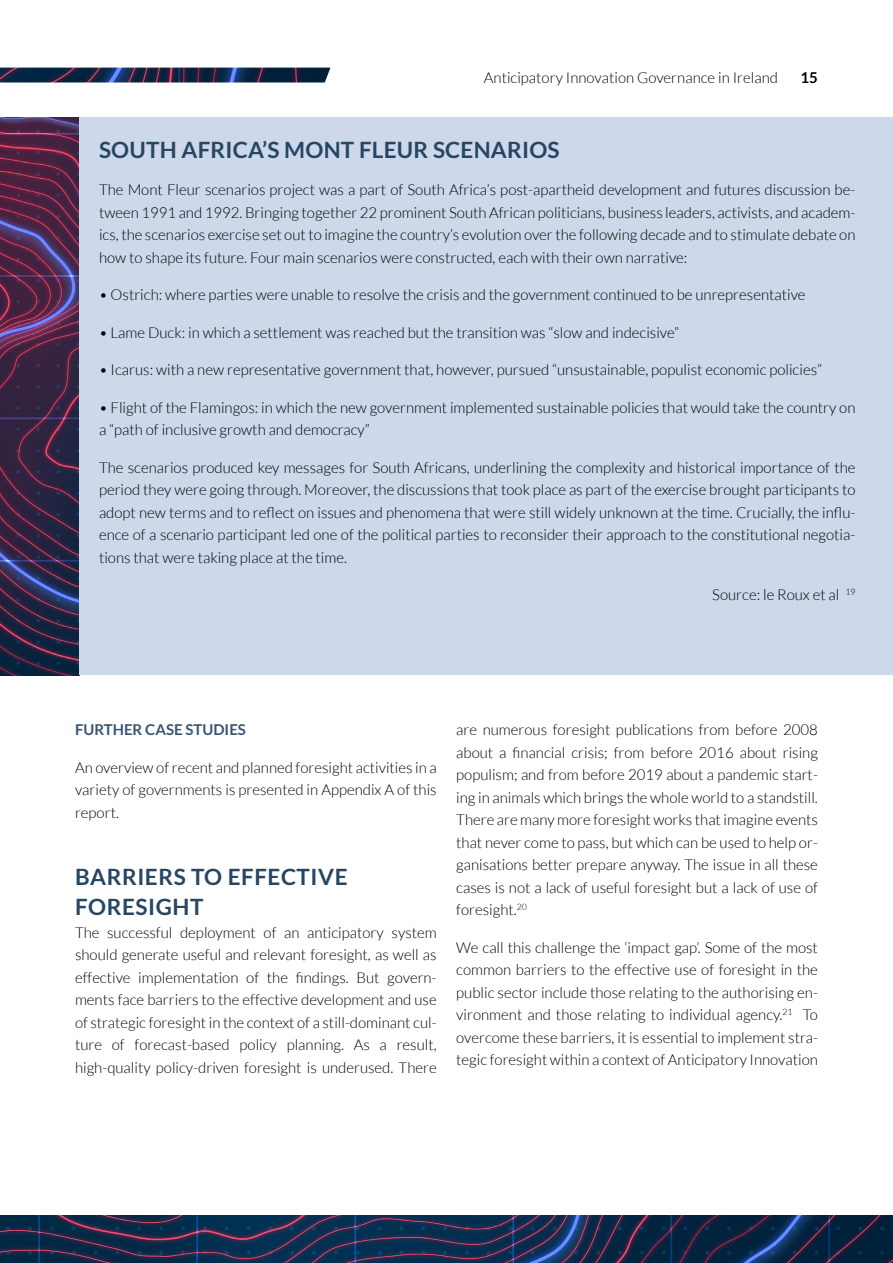
<style>
.page{position:relative;width:893px;height:1263px;background:#fff}
.page>*{position:absolute;margin:0;border:0;box-sizing:border-box;transform-origin:0 0}
.Secondary_Headline{font:700 22.5px "Lato";letter-spacing:.01em;color:#264663}
.Standard_Text{font:300 15px/22.5px "Lato";color:#000;text-align:justify}
.Standard_Text-2{font:700 15px "Lato";color:#3c5474}
.t1{font:700 15px "Lato";color:#000}
</style>
<div class="page">
<img style="left:0;top:1215px;width:893px;height:48px">
<img style="left:0;top:117px;width:80px;height:558px">
<div style="left:80px;top:117px;width:813px;height:558px;background:#cdd8eb"></div>
<img style="left:0;top:68px;width:330px;height:14px">
<p class="Standard_Text" style="left:484px;top:66px;width:296px">Anticipatory Innovation Governance in Ireland</p>
<p class="t1" style="left:801px;top:68px;width:19px">15</p>
<p class="Secondary_Headline" style="left:99px;top:136px;width:462px">SOUTH AFRICA’S MONT FLEUR SCENARIOS</p>
<p class="Standard_Text" style="left:99px;top:178px;width:758px">The Mont Fleur scenarios project was a part of South Africa’s post-apartheid development and futures discussion be&shy;tween 1991 and 1992. Bringing together 22 prominent South African politicians, business leaders, activists, and academ&shy;ics, the scenarios exercise set out to imagine the country’s evolution over the following decade and to stimulate debate on how to shape its future. Four main scenarios were constructed, each with their own narrative:</p>
<p class="Standard_Text" style="left:99px;top:283px;width:708px">• Ostrich: where parties were unable to resolve the crisis and the government continued to be unrepresentative</p>
<p class="Standard_Text" style="left:99px;top:321px;width:582px">• Lame Duck: in which a settlement was reached but the transition was “slow and indecisive”</p>
<p class="Standard_Text" style="left:99px;top:358px;width:725px">• Icarus: with a new representative government that, however, pursued “unsustainable, populist economic policies”</p>
<p class="Standard_Text" style="left:99px;top:396px;width:758px">• Flight of the Flamingos: in which the new government implemented sustainable policies that would take the country on a “path of inclusive growth and democracy”</p>
<p class="Standard_Text" style="left:99px;top:456px;width:758px">The scenarios produced key messages for South Africans, underlining the complexity and historical importance of the period they were going through. Moreover, the discussions that took place as part of the exercise brought participants to adopt new terms and to reflect on issues and phenomena that were still widely unknown at the time. Crucially, the influ&shy;ence of a scenario participant led one of the political parties to reconsider their approach to the constitutional negotia&shy;tions that were taking place at the time.</p>
<p class="Standard_Text" style="left:712px;top:583px;width:145px">Source: le Roux et al <sup>19</sup></p>
<p class="Standard_Text-2" style="left:75px;top:721px;width:172px">FURTHER CASE STUDIES</p>
<p class="Standard_Text" style="left:75px;top:756px;width:363px">An overview of recent and planned foresight activities in a variety of governments is presented in Appendix A of this report.</p>
<p class="Secondary_Headline" style="left:75px;top:864px;width:274px">BARRIERS TO EFFECTIVE</p>
<p class="Secondary_Headline" style="left:75px;top:894px;width:130px">FORESIGHT</p>
<p class="Standard_Text" style="left:75px;top:921px;width:363px">The successful deployment of an anticipatory system should generate useful and relevant foresight, as well as effective implementation of the findings. But govern&shy;ments face barriers to the effective development and use of strategic foresight in the context of a still-dominant cul&shy;ture of forecast-based policy planning. As a result, high-quality policy-driven foresight is underused. There</p>
<p class="Standard_Text" style="left:456px;top:718px;width:363px">are numerous foresight publications from before 2008 about a financial crisis; from before 2016 about rising populism; and from before 2019 about a pandemic start&shy;ing in animals which brings the whole world to a standstill.<br>There are many more foresight works that imagine events that never come to pass, but which can be used to help or&shy;ganisations better prepare anyway. The issue in all these cases is not a lack of useful foresight but a lack of use of foresight.<sup>20</sup></p>
<p class="Standard_Text" style="left:456px;top:936px;width:363px">We call this challenge the ‘impact gap’. Some of the most common barriers to the effective use of foresight in the public sector include those relating to the authorising en&shy;vironment and those relating to individual agency.<sup>21</sup> To overcome these barriers, it is essential to implement stra&shy;tegic foresight within a context of Anticipatory Innovation</p>
</div>
